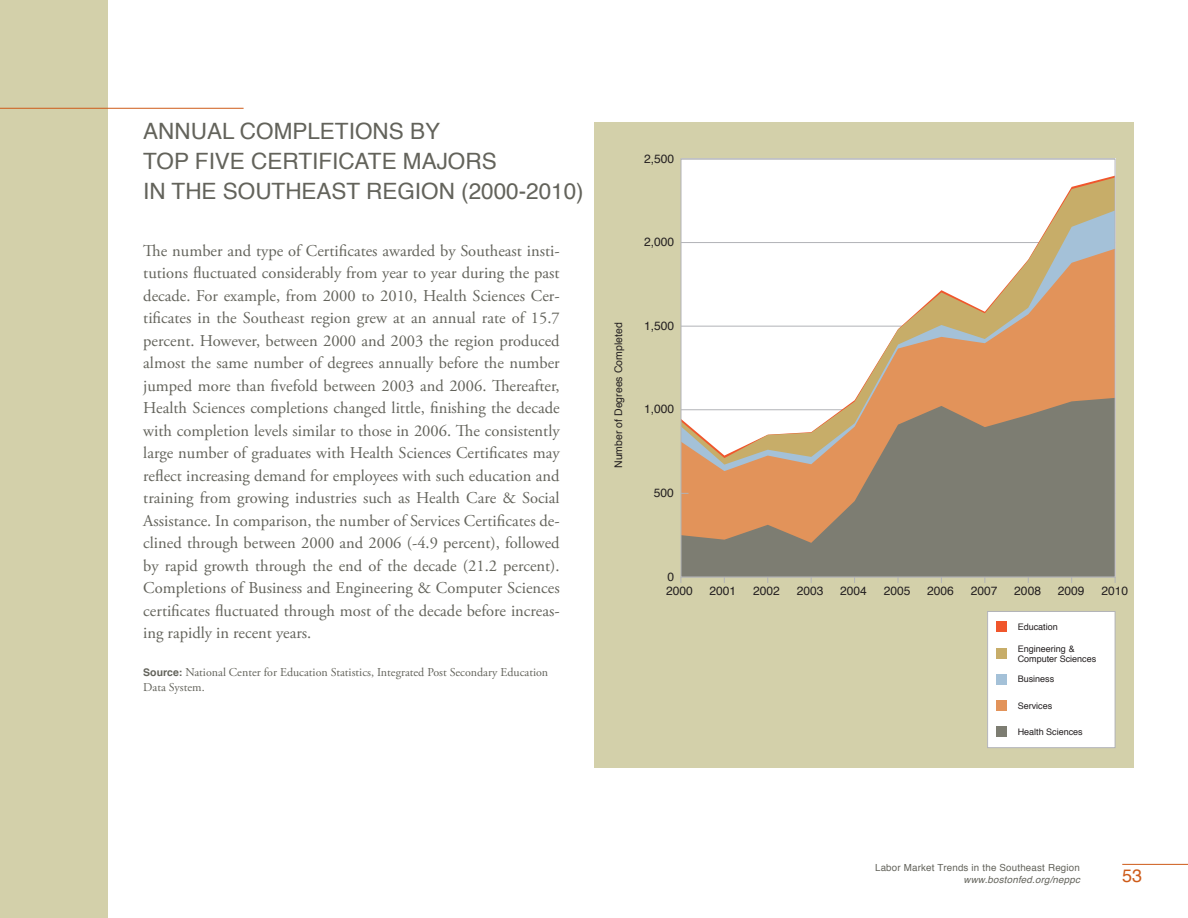
<style>
.page{position:relative;width:1188px;height:918px;background:#fff}
.page>*{position:absolute;margin:0;border:0;box-sizing:border-box;transform-origin:0 0}
.t1{font:22.5px "Helvetica";color:#63635b}
.t2{font:18px "Helvetica";color:#ce5b19}
.t3{font:16.5px/22.5px "Adobe Garamond Pro";color:#63635b;text-align:justify}
.t4{font:12px/15px "Adobe Garamond Pro";color:#63635b}
.t5{font:12px "Helvetica";color:#231f20}
.t6{font:10.5px "Helvetica";color:#231f20}
.t7{font:9.75px "Helvetica";letter-spacing:.02em;color:#63635b}
.t8{font:italic 9.75px "Helvetica";letter-spacing:.02em;color:#63635b}
.t9{font:9px/9.8px "Helvetica";color:#231f20}
.s1{font-family:"Helvetica";font-weight:700;font-size:10.5px}
</style>
<div class="page">
<div style="left:0;top:0;width:108px;height:918px;background:#d3d0aa"></div>
<hr style="left:1122px;top:864px;width:66px;height:1px;background:#ce5b19">
<hr style="left:0;top:108px;width:244px;height:1px;background:#ce5b19">
<div style="left:594px;top:122px;width:540px;height:645px;background:#d3d0aa"></div>
<div style="left:681px;top:159px;width:434px;height:418px;background:#fff"></div>
<hr style="left:681px;top:577px;width:434px;height:1px;background:#b2b3b7">
<svg style="left:1058px;top:178px;width:55px;height:32px;fill:#c7ad69"></svg>
<svg style="left:683px;top:210px;width:430px;height:39px"></svg>
<svg style="left:683px;top:249px;width:430px;height:149px"></svg>
<svg style="left:683px;top:398px;width:430px;height:177px;background:#a38f78"></svg>
<div style="left:988px;top:611px;width:127px;height:137px;background:#fff"></div>
<div style="left:987px;top:611px;width:128px;height:137px;border:1px solid #b2b3b7"></div>
<div style="left:996px;top:621px;width:10px;height:11px;background:#f0562c"></div>
<div style="left:996px;top:648px;width:10px;height:10px;background:#c7ad69"></div>
<div style="left:996px;top:674px;width:10px;height:11px;background:#a4c1d8"></div>
<div style="left:996px;top:700px;width:10px;height:11px;background:#e2935a"></div>
<div style="left:996px;top:726px;width:10px;height:11px;background:#7d7d72"></div>
<h1 class="t1" style="left:143px;top:116px;width:129px">Ann ual Completions</h1>
<h1 class="t1" style="left:410px;top:116px;width:32px">by</h1>
<h1 class="t1" style="left:143px;top:146px;width:138px">Top Five Certificate</h1>
<h1 class="t1" style="left:403px;top:146px;width:35px">Majors</h1>
<h1 class="t1" style="left:143px;top:176px;width:44px">in the</h1>
<h1 class="t1" style="left:223px;top:176px;width:65px">So utheast</h1>
<h1 class="t1" style="left:366px;top:176px;width:219px">REGION (2000-2010)</h1>
<p class="t3" style="left:143px;top:240px;width:418px">The number and type of Certificates awarded by Southeast insti&shy;tutions fluctuated considerably from year to year during the past decade. For example, from 2000 to 2010, Health Sciences Cer&shy;tificates in the Southeast region grew at an annual rate of 15.7 percent. However, between 2000 and 2003 the region produced almost the same number of degrees annually before the number jumped more than fivefold between 2003 and 2006. Thereafter, Health Sciences completions changed little, finishing the decade with completion levels similar to those in 2006. The consistently large number of graduates with Health Sciences Certificates may reflect increasing demand for employees with such education and training from growing industries such as Health Care &amp; Social Assistance. In comparison, the number of Services Certificates de&shy;clined through between 2000 and 2006 (-4.9 percent), followed by rapid growth through the end of the decade (21.2 percent).<br>Completions of Business and Engineering &amp; Computer Sciences certificates fluctuated through most of the decade before increas&shy;ing rapidly in recent years.</p>
<p class="t4" style="left:143px;top:665px;width:407px"><span class="s1">Source:</span> National Center for Education Statistics, Integrated Post Secondary Education<br>Data System.</p>
<p class="t5" style="left:644px;top:150px;width:32px">2,500</p>
<p class="t5" style="left:644px;top:234px;width:32px">2,000</p>
<p class="t6" style="left:612px;top:468px;width:147px;rotate:-90deg">Number of Degrees Completed</p>
<p class="t5" style="left:644px;top:318px;width:32px">1,500</p>
<p class="t5" style="left:644px;top:401px;width:32px">1,000</p>
<p class="t5" style="left:654px;top:485px;width:22px">500</p>
<p class="t5" style="left:668px;top:568px;width:8px">0</p>
<p class="t5" style="left:666px;top:582px;width:28px">2000</p>
<p class="t5" style="left:710px;top:582px;width:28px">2001</p>
<p class="t5" style="left:753px;top:582px;width:28px">2002</p>
<p class="t5" style="left:797px;top:582px;width:28px">2003</p>
<p class="t5" style="left:840px;top:582px;width:28px">2004</p>
<p class="t5" style="left:884px;top:582px;width:28px">2005</p>
<p class="t5" style="left:927px;top:582px;width:28px">2006</p>
<p class="t5" style="left:971px;top:582px;width:28px">2007</p>
<p class="t5" style="left:1014px;top:582px;width:28px">2008</p>
<p class="t5" style="left:1058px;top:582px;width:28px">2009</p>
<p class="t5" style="left:1101px;top:582px;width:28px">2010</p>
<p class="t9" style="left:1018px;top:622px;width:42px">Education</p>
<p class="t9" style="left:1018px;top:644px;width:80px">Engineering &amp;<br>Computer Sciences</p>
<p class="t9" style="left:1018px;top:675px;width:38px">Business</p>
<p class="t9" style="left:1018px;top:702px;width:36px">Services</p>
<p class="t9" style="left:1018px;top:728px;width:67px">Health Sciences</p>
<p class="t7" style="left:875px;top:861px;width:206px">Labor Market Trends in the Southeast Region</p>
<p class="t8" style="left:964px;top:871px;width:118px">www.bostonfed.org/neppc</p>
<p class="t2" style="left:1122px;top:864px;width:22px">53</p>
</div>
